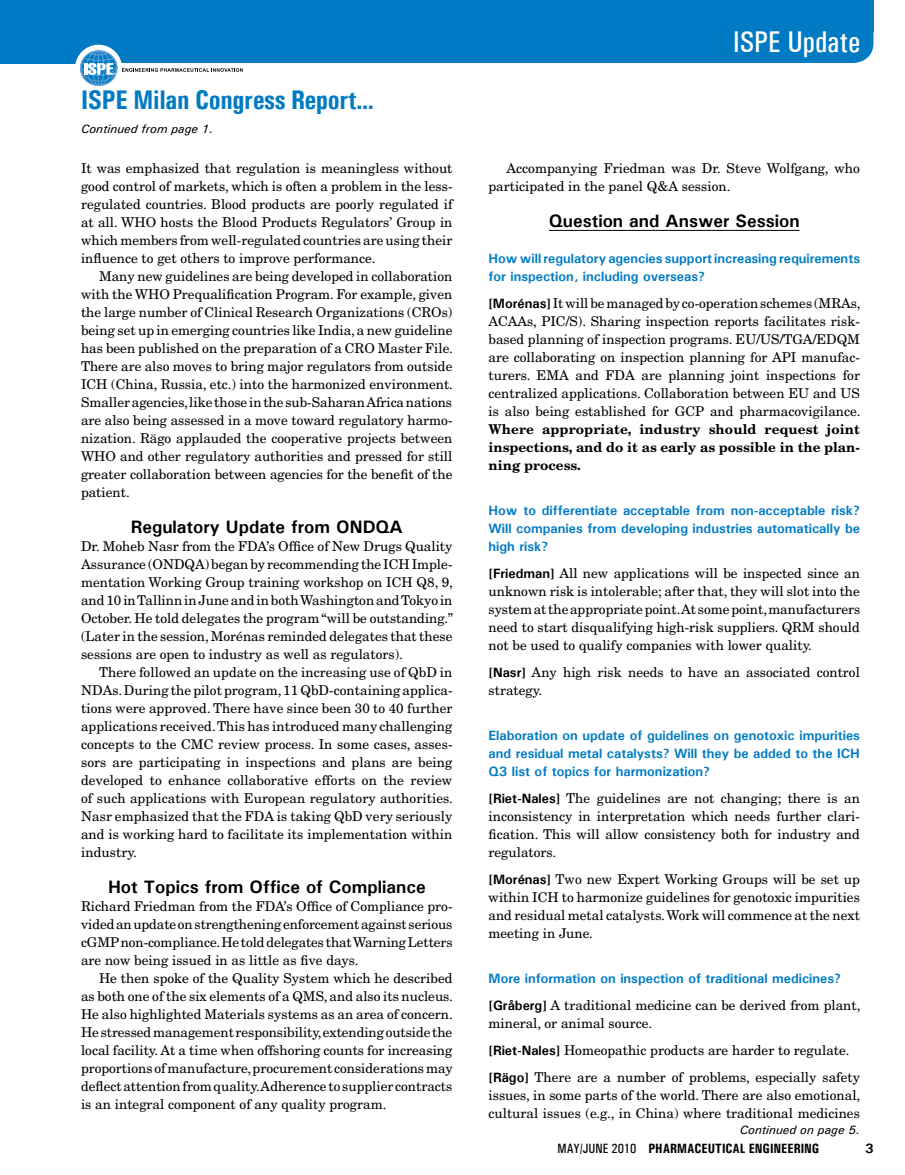
<style>
.page{position:relative;width:905px;height:1175px;background:#fff}
.page>*{position:absolute;margin:0;border:0;box-sizing:border-box;transform-origin:0 0}
.t1{font:500 condensed 30px "Univers";color:#fff}
.PE06_headline{font:700 condensed 27px "Univers";letter-spacing:-.01em;color:#007bc3}
.PE06_subhead_1{font:700 18px "Univers";color:#000}
.PE06_body_text{font:13.5px/18px "New Century Schlbk";color:#000;text-align:justify}
.PE06_body_text-2{font:700 13.5px/18px "Univers";color:#007bc3;text-align:justify}
.t2{font:700 condensed 13.5px "Univers";color:#000}
.t3{font:700 13.5px "Univers";color:#000}
.PE06_continued{font:italic 500 12px "Univers";color:#000}
.s1{font-family:"Univers";font-weight:700}
.s2{font-weight:700}
.s3{font-weight:500}
</style>
<div class="page">
<div style="left:117px;top:0;width:756px;height:63px;background:#007bc3"></div>
<div style="left:1px;top:0;width:116px;height:63px;background:#007bc3"></div>
<div style="left:842px;top:0;width:31px;height:32px;background:#007bc3"></div>
<div style="left:76px;top:45px;width:45px;height:46px;background:#fff;border-radius:50%"></div>
<div style="left:75px;top:45px;width:47px;height:47px;border:2px solid #fff;border-radius:50%"></div>
<svg style="left:80px;top:48px;width:163px;height:38px"></svg>
<hr style="left:549px;top:230px;width:250px;height:1px;background:#000">
<p class="PE06_headline" style="left:81px;top:83px;width:294px">ISPE Milan Congress Report...</p>
<p class="PE06_continued" style="left:81px;top:121px;width:134px">Continued from page 1.</p>
<p class="PE06_body_text" style="left:81px;top:159px;width:373px">It was emphasized that regulation is meaningless without good control of markets, which is often a problem in the less&shy;regulated countries. Blood products are poorly regulated if at all. WHO hosts the Blood Products Regulators’ Group in which members from well-regulated countries are using their influence to get others to improve performance.</p>
<p class="PE06_body_text" style="left:81px;top:267px;width:373px;text-indent:18px">Many new guidelines are being developed in collaboration with the WHO Prequalification Program. For example, given the large number of Clinical Research Organizations (CROs) being set up in emerging countries like India, a new guideline has been published on the preparation of a CRO Master File.<br>There are also moves to bring major regulators from outside ICH (China, Russia, etc.) into the harmonized environment.<br>Smaller agencies, like those in the sub-Saharan Africa nations are also being assessed in a move toward regulatory harmo&shy;nization. Rägo applauded the cooperative projects between WHO and other regulatory authorities and pressed for still greater collaboration between agencies for the benefit of the patient.</p>
<p class="PE06_subhead_1" style="left:131px;top:515px;width:273px">Regulatory Update from ONDQA</p>
<p class="PE06_body_text" style="left:81px;top:537px;width:373px">Dr. Moheb Nasr from the FDA’s Office of New Drugs Quality Assurance (ONDQA) began by recommending the ICH Imple&shy;mentation Working Group training workshop on ICH Q8, 9, and 10 in Tallinn in June and in both Washington and Tokyo in October. He told delegates the program “will be outstanding.” (Later in the session, Morénas reminded delegates that these sessions are open to industry as well as regulators).</p>
<p class="PE06_body_text" style="left:81px;top:663px;width:373px;text-indent:18px">There followed an update on the increasing use of QbD in NDAs. During the pilot program, 11 QbD-containing applica&shy;tions were approved. There have since been 30 to 40 further applications received. This has introduced many challenging concepts to the CMC review process. In some cases, asses&shy;sors are participating in inspections and plans are being developed to enhance collaborative efforts on the review of such applications with European regulatory authorities.<br>Nasr emphasized that the FDA is taking QbD very seriously and is working hard to facilitate its implementation within industry.</p>
<p class="PE06_subhead_1" style="left:108px;top:875px;width:319px">Hot Topics from Office of Compliance</p>
<p class="PE06_body_text" style="left:81px;top:897px;width:373px">Richard Friedman from the FDA’s Office of Compliance pro&shy;vided an update on strengthening enforcement against serious cGMP non-compliance. He told delegates that Warning Letters are now being issued in as little as five days.</p>
<p class="PE06_body_text" style="left:81px;top:969px;width:373px;text-indent:18px">He then spoke of the Quality System which he described as both one of the six elements of a QMS, and also its nucleus.<br>He also highlighted Materials systems as an area of concern.<br>He stressed management responsibility, extending outside the local facility. At a time when offshoring counts for increasing proportions of manufacture, procurement considerations may deflect attention from quality. Adherence to supplier contracts is an integral component of any quality program.</p>
<h1 class="t1" style="left:733px;top:24px;width:128px">ISPE UPDATE</h1>
<p class="PE06_body_text" style="left:488px;top:159px;width:373px;text-indent:18px">Accompanying Friedman was Dr. Steve Wolfgang, who participated in the panel Q&amp;A session.</p>
<p class="PE06_subhead_1" style="left:549px;top:209px;width:252px">Question and Answer Session</p>
<p class="PE06_body_text-2" style="left:488px;top:249px;width:373px">How will regulatory agencies support increasing requirements for inspection, including overseas?</p>
<p class="PE06_body_text" style="left:488px;top:294px;width:373px"><span class="s1">[Morénas]</span> It will be managed by co-operation schemes (MRAs, ACAAs, PIC/S). Sharing inspection reports facilitates risk&shy;based planning of inspection programs. EU/US/TGA/EDQM are collaborating on inspection planning for API manufac&shy;turers. EMA and FDA are planning joint inspections for centralized applications. Collaboration between EU and US is also being established for GCP and pharmacovigilance.<br><span class="s2">Where appropriate, industry should request joint inspections, and do it as early as possible in the plan&shy;ning process.</span></p>
<p class="PE06_body_text-2" style="left:488px;top:501px;width:373px">How to differentiate acceptable from non-acceptable risk?<br>Will companies from developing industries automatically be high risk?</p>
<p class="PE06_body_text" style="left:488px;top:564px;width:373px"><span class="s1">[Friedman]</span> All new applications will be inspected since an unknown risk is intolerable; after that, they will slot into the system at the appropriate point. At some point, manufacturers need to start disqualifying high-risk suppliers. QRM should not be used to qualify companies with lower quality.</p>
<p class="PE06_body_text" style="left:488px;top:663px;width:373px"><span class="s1">[Nasr]</span> Any high risk needs to have an associated control strategy.</p>
<p class="PE06_body_text-2" style="left:488px;top:726px;width:373px">Elaboration on update of guidelines on genotoxic impurities and residual metal catalysts? Will they be added to the ICH Q3 list of topics for harmonization?</p>
<p class="PE06_body_text" style="left:488px;top:789px;width:373px"><span class="s1">[Riet-Nales]</span> The guidelines are not changing; there is an inconsistency in interpretation which needs further clari&shy;fication. This will allow consistency both for industry and regulators.</p>
<p class="PE06_body_text" style="left:488px;top:870px;width:373px"><span class="s1">[Morénas]</span> Two new Expert Working Groups will be set up within ICH to harmonize guidelines for genotoxic impurities and residual metal catalysts. Work will commence at the next meeting in June.</p>
<p class="PE06_body_text-2" style="left:488px;top:969px;width:354px">More information on inspection of traditional medicines?</p>
<p class="PE06_body_text" style="left:488px;top:996px;width:373px"><span class="s1">[Gråberg]</span> A traditional medicine can be derived from plant, mineral, or animal source.</p>
<p class="PE06_body_text" style="left:488px;top:1041px;width:362px"><span class="s1">[Riet-Nales]</span> Homeopathic products are harder to regulate.</p>
<p class="PE06_body_text" style="left:488px;top:1068px;width:373px"><span class="s1">[Rägo]</span> There are a number of problems, especially safety issues, in some parts of the world. There are also emotional, cultural issues (e.g., in China) where traditional medicines</p>
<p class="PE06_continued" style="left:739px;top:1121px;width:122px">Continued on page 5.</p>
<p class="t2" style="left:557px;top:1140px;width:263px"><span class="s3">MAY/JUNE 2010</span> PHARMACEUTICAL ENGINEERING</p>
<p class="t3" style="left:865px;top:1139px;width:10px">3</p>
</div>
